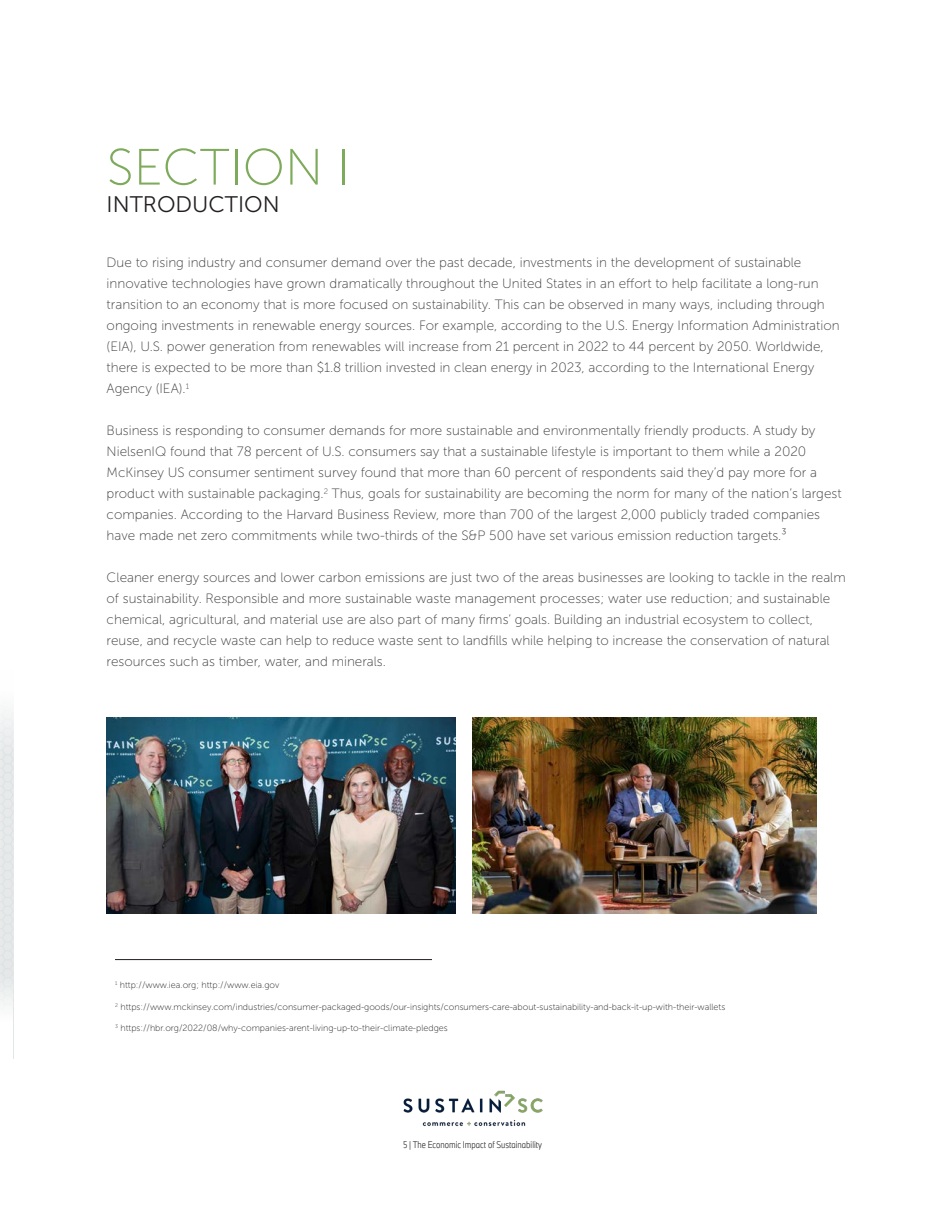
<style>
.page{position:relative;width:945px;height:1215px;background:#fff}
.page>*{position:absolute;margin:0;border:0;box-sizing:border-box;transform-origin:0 0}
.t1{font:51px "Museo Sans 100";color:#7eaa5b}
.t2{font:22.5px "Museo Sans 300";color:#231f20}
.t3{font:13.5px/21px "Museo Sans 100";color:#3c3c3c}
.t4{font:9px "Museo Sans 100";color:#231f20}
.t5{font:300 9px "BMW Group TN Condensed Pro";color:#231f20}
</style>
<div class="page">
<img style="left:403px;top:1090px;width:140px;height:37px">
<img style="left:0;top:707px;width:14px;height:351px">
<hr style="left:115px;top:959px;width:317px;height:1px;background:#231f20">
<img style="left:107px;top:717px;width:348px;height:197px">
<img style="left:472px;top:717px;width:344px;height:197px">
<svg style="left:0;top:947px;width:13px;height:111px"></svg>
<p class="t1" style="left:107px;top:140px;width:245px">SECTION I</p>
<p class="t2" style="left:107px;top:192px;width:175px">INTRODUCTION</p>
<p class="t3" style="left:107px;top:252px;width:734px">Due to rising industry and consumer demand over the past decade, investments in the development of sustainable innovative technologies have grown dramatically throughout the United States in an effort to help facilitate a long-run transition to an economy that is more focused on sustainability. This can be observed in many ways, including through ongoing investments in renewable energy sources. For example, according to the U.S. Energy Information Administration (EIA), U.S. power generation from renewables will increase from 21 percent in 2022 to 44 percent by 2050. Worldwide, there is expected to be more than $1.8 trillion invested in clean energy in 2023, according to the International Energy Agency (IEA).<sup>1</sup></p>
<p class="t3" style="left:107px;top:420px;width:736px">Business is responding to consumer demands for more sustainable and environmentally friendly products. A study by NielsenIQ found that 78 percent of U.S. consumers say that a sustainable lifestyle is important to them while a 2020<br>McKinsey US consumer sentiment survey found that more than 60 percent of respondents said they’d pay more for a product with sustainable packaging.<sup>2</sup> Thus, goals for sustainability are becoming the norm for many of the nation’s largest companies. According to the Harvard Business Review, more than 700 of the largest 2,000 publicly traded companies have made net zero commitments while two-thirds of the S&amp;P 500 have set various emission reduction targets.³</p>
<p class="t3" style="left:107px;top:567px;width:741px">Cleaner energy sources and lower carbon emissions are just two of the areas businesses are looking to tackle in the realm of sustainability. Responsible and more sustainable waste management processes; water use reduction; and sustainable chemical, agricultural, and material use are also part of many firms’ goals. Building an industrial ecosystem to collect, reuse, and recycle waste can help to reduce waste sent to landfills while helping to increase the conservation of natural resources such as timber, water, and minerals.</p>
<p class="t4" style="left:115px;top:980px;width:166px"><sup>1</sup> http://www.iea.org; http://www.eia.gov</p>
<p class="t4" style="left:115px;top:1002px;width:612px"><sup>2</sup> https://www.mckinsey.com/industries/consumer-packaged-goods/our-insights/consumers-care-about-sustainability-and-back-it-up-with-their-wallets</p>
<p class="t4" style="left:115px;top:1023px;width:334px"><sup>3</sup> https://hbr.org/2022/08/why-companies-arent-living-up-to-their-climate-pledges</p>
<p class="t5" style="left:403px;top:1138px;width:141px">5 | The Economic Impact of Sustainability</p>
</div>
